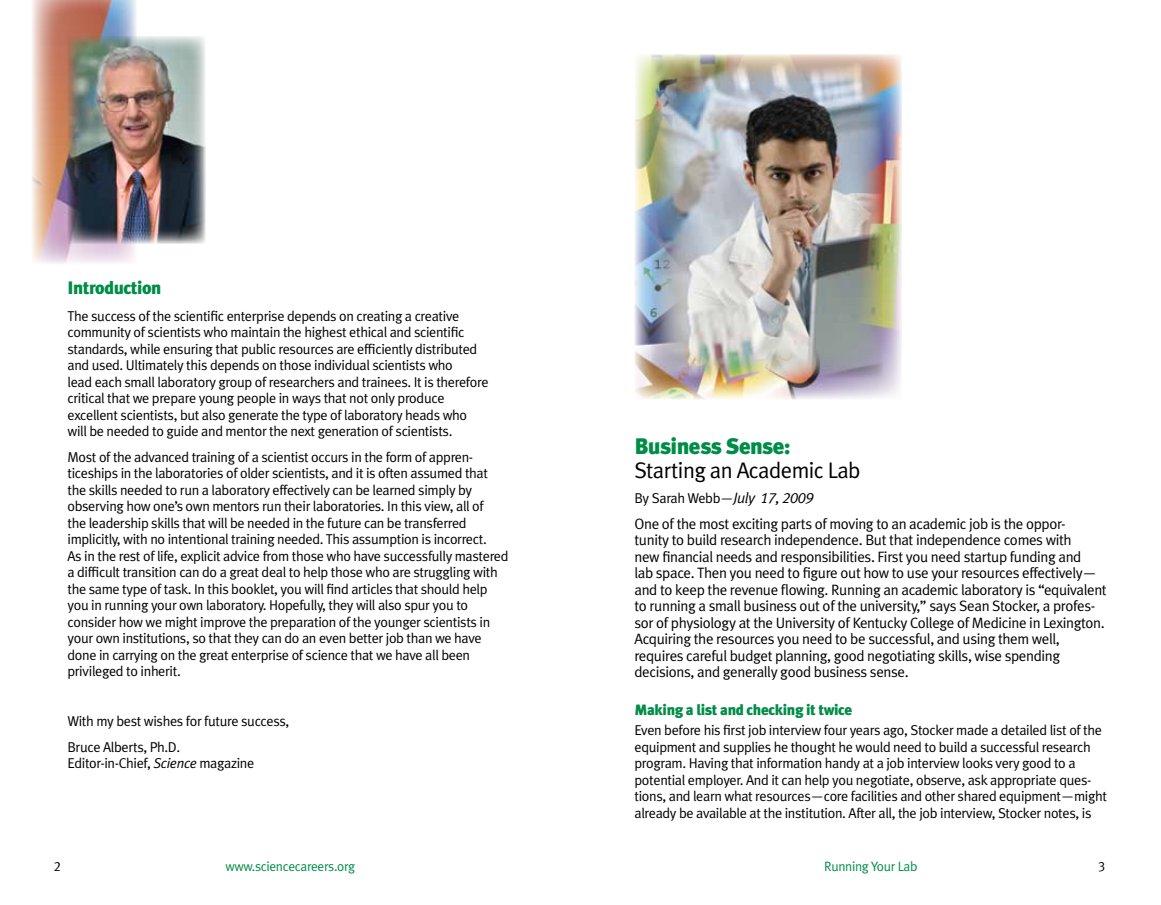
<style>
.page{position:relative;width:1161px;height:905px;background:#fff}
.page>*{position:absolute;margin:0;border:0;box-sizing:border-box;transform-origin:0 0}
.t1{font:22.5px "Meta Plus Normal";letter-spacing:-.025em;color:#000}
.t2{font:900 22.5px "Meta Plus";color:#008d48}
.t3{font:900 18px "Meta Plus";letter-spacing:-.025em;color:#008d48}
.t4{font:15px/16.5px "Meta Plus Normal";letter-spacing:-.025em;color:#000}
.t5{font:900 15px "Meta Plus";letter-spacing:-.025em;color:#008d48}
.t6{font:14.25px/16.5px "Meta Plus Normal";letter-spacing:-.025em;color:#000}
.t7{font:13.5px "Meta Plus Normal";letter-spacing:-.025em;color:#008d48}
.t8{font:13.5px "Meta Plus Normal Caps";color:#000}
.s1{font-style:italic}
.s2{font-style:italic;font-size:15px}
.s3{font-family:"Meta Plus Normal Caps";font-style:italic;font-size:15px}
</style>
<div class="page">
<img style="left:32px;top:0;width:104px;height:264px">
<img style="left:68px;top:36px;width:137px;height:207px">
<img style="left:635px;top:54px;width:266px;height:345px">
<img style="left:651px;top:55px;width:232px;height:323px">
<p class="t3" style="left:68px;top:277px;width:96px">Introduction</p>
<p class="t6" style="left:68px;top:307px;width:423px">The success of the scientific enterprise depends on creating a creative community of scientists who maintain the highest ethical and scientific standards, while ensuring that public resources are efficiently distributed and used. Ultimately this depends on those individual scientists who<br>lead each small laboratory group of researchers and trainees. It is therefore critical that we prepare young people in ways that not only produce excellent scientists, but also generate the type of laboratory heads who will be needed to guide and mentor the next generation of scientists.</p>
<p class="t6" style="left:68px;top:448px;width:443px">Most of the advanced training of a scientist occurs in the form of appren&shy;ticeships in the laboratories of older scientists, and it is often assumed that the skills needed to run a laboratory effectively can be learned simply by observing how one’s own mentors run their laboratories. In this view, all of<br>the leadership skills that will be needed in the future can be transferred implicitly, with no intentional training needed. This assumption is incorrect.<br>As in the rest of life, explicit advice from those who have successfully mastered a difficult transition can do a great deal to help those who are struggling with the same type of task. In this booklet, you will find articles that should help you in running your own laboratory. Hopefully, they will also spur you to consider how we might improve the preparation of the younger scientists in your own institutions, so that they can do an even better job than we have done in carrying on the great enterprise of science that we have all been privileged to inherit.</p>
<p class="t6" style="left:68px;top:708px;width:223px;line-height:25.2px">With my best wishes for future success,<br>Bruce Alberts, Ph.D.</p>
<p class="t6" style="left:68px;top:754px;width:188px">Editor-in-Chief, <span class="s1">Science</span> magazine</p>
<h1 class="t2" style="left:634px;top:433px;width:158px">Business Sense:</h1>
<h1 class="t1" style="left:634px;top:457px;width:228px">Starting an Academic Lab</h1>
<p class="t6" style="left:634px;top:490px;width:181px">By Sarah Webb—<span class="s2">July</span> <span class="s3">17, 2009</span></p>
<p class="t4" style="left:634px;top:515px;width:474px">One of the most exciting parts of moving to an academic job is the oppor-<br>tunity to build research independence. But that independence comes with<br>new financial needs and responsibilities. First you need startup funding and<br>lab space. Then you need to figure out how to use your resources effectively— and to keep the revenue flowing. Running an academic laboratory is “equivalent to running a small business out of the university,” says Sean Stocker, a profes&shy;sor of physiology at the University of Kentucky College of Medicine in Lexington.<br>Acquiring the resources you need to be successful, and using them well, requires careful budget planning, good negotiating skills, wise spending decisions, and generally good business sense.</p>
<p class="t5" style="left:634px;top:701px;width:219px">Making a list and checking it twice</p>
<p class="t6" style="left:634px;top:721px;width:474px">Even before his first job interview four years ago, Stocker made a detailed list of the equipment and supplies he thought he would need to build a successful research program. Having that information handy at a job interview looks very good to a potential employer. And it can help you negotiate, observe, ask appropriate ques&shy;tions, and learn what resources—core facilities and other shared equipment—might already be available at the institution. After all, the job interview, Stocker notes, is</p>
<p class="t8" style="left:54px;top:858px;width:9px">2</p>
<p class="t7" style="left:225px;top:858px;width:131px">www.sciencecareers.org</p>
<p class="t7" style="left:824px;top:858px;width:95px">Running Your Lab</p>
<p class="t8" style="left:1098px;top:858px;width:9px">3</p>
</div>
